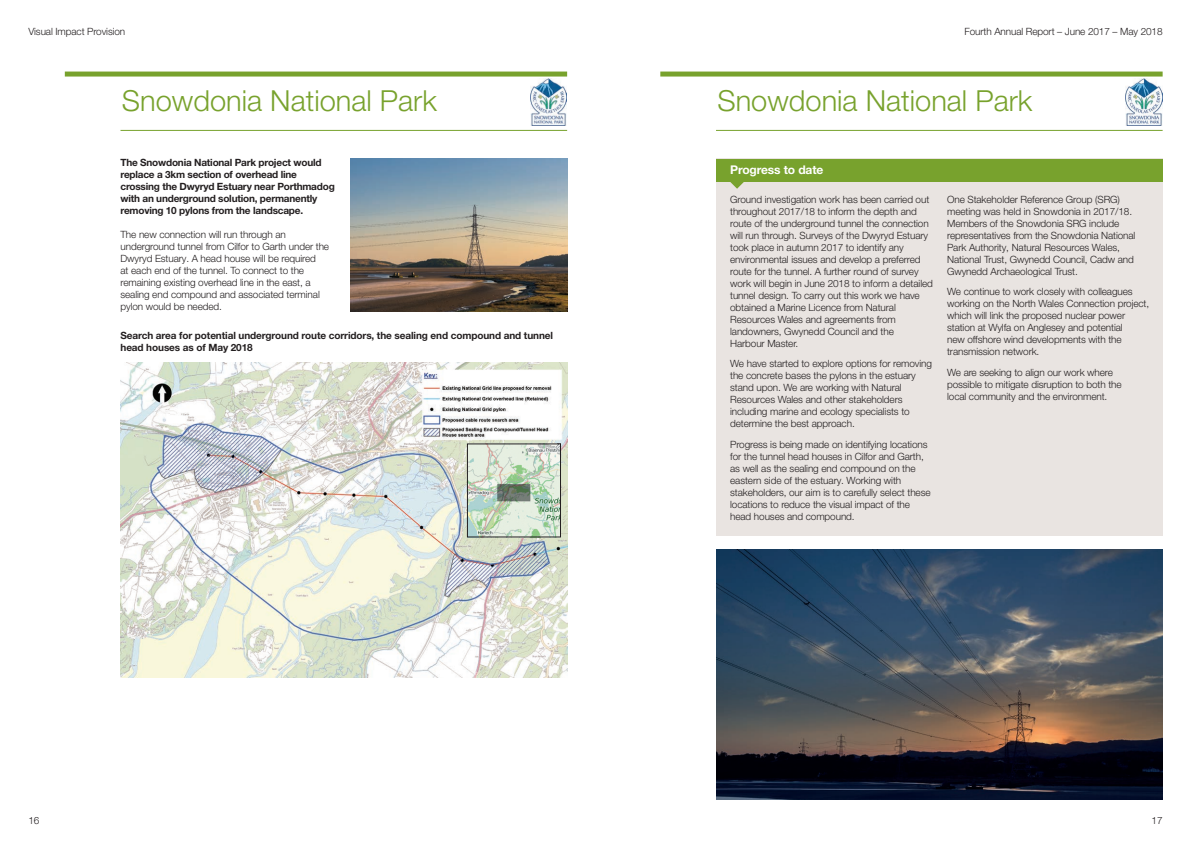
<style>
.page{position:relative;width:1191px;height:842px;background:#fff}
.page>*{position:absolute;margin:0;border:0;box-sizing:border-box;transform-origin:0 0}
.t1{font:300 29px "Helvetica Neue LT Pro";color:#78a22d}
.t2{font:700 12px "Helvetica Neue LT Pro";letter-spacing:-.01em;color:#fff}
.t3{font:300 10px/12px "Helvetica Neue LT Pro";letter-spacing:-.01em;color:#231f20}
.t4{font:700 10px/12px "Helvetica Neue LT Pro";letter-spacing:-.02em;color:#231f20}
</style>
<div class="page">
<div style="left:65px;top:72px;width:502px;height:5px;background:#78a22d"></div>
<div style="left:660px;top:72px;width:502px;height:5px;background:#78a22d"></div>
<hr style="left:120px;top:130px;width:447px;height:1px;background:#78a22d">
<img style="left:350px;top:159px;width:217px;height:153px">
<img style="left:120px;top:363px;width:447px;height:314px">
<img style="left:469px;top:446px;width:90px;height:89px">
<div style="left:467px;top:444px;width:94px;height:93px;border:1px solid #231f20"></div>
<img style="left:530px;top:79px;width:36px;height:47px">
<hr style="left:716px;top:130px;width:446px;height:1px;background:#78a22d">
<div style="left:716px;top:159px;width:446px;height:377px;background:#e9e4e1"></div>
<div style="left:716px;top:159px;width:446px;height:22px;background:#78a22d"></div>
<svg style="left:730px;top:181px;width:14px;height:8px"></svg>
<img style="left:716px;top:550px;width:446px;height:249px">
<img style="left:1126px;top:79px;width:36px;height:47px">
<p class="t3" style="left:28px;top:26px;width:98px">Visual Impact Provision</p>
<p class="t3" style="left:964px;top:26px;width:200px">Fourth Annual Report – June 2017 – May 2018</p>
<p class="t1" style="left:122px;top:83px;width:316px">Snowdonia National Park</p>
<p class="t1" style="left:717px;top:83px;width:316px">Snowdonia National Park</p>
<p class="t4" style="left:120px;top:156px;width:216px">The Snowdonia National Park project would replace a 3km section of overhead line crossing the Dwyryd Estuary near Porthmadog with an underground solution, permanently removing 10 pylons from the landscape.</p>
<p class="t3" style="left:120px;top:228px;width:210px">The new connection will run through an underground tunnel from Cilfor to Garth under the Dwyryd Estuary. A head house will be required<br>at each end of the tunnel. To connect to the remaining existing overhead line in the east, a sealing end compound and associated terminal pylon would be needed.</p>
<p class="t4" style="left:120px;top:329px;width:434px">Search area for potential underground route corridors, the sealing end compound and tunnel head houses as of May 2018</p>
<p class="t2" style="left:730px;top:163px;width:95px">Progress to date</p>
<p class="t3" style="left:730px;top:193px;width:204px">Ground investigation work has been carried out throughout 2017/18 to inform the depth and route of the underground tunnel the connection will run through. Surveys of the Dwyryd Estuary took place in autumn 2017 to identify any environmental issues and develop a preferred route for the tunnel. A further round of survey work will begin in June 2018 to inform a detailed tunnel design. To carry out this work we have obtained a Marine Licence from Natural Resources Wales and agreements from landowners, Gwynedd Council and the<br>Harbour Master.</p>
<p class="t3" style="left:730px;top:357px;width:203px">We have started to explore options for removing the concrete bases the pylons in the estuary stand upon. We are working with Natural Resources Wales and other stakeholders including marine and ecology specialists to determine the best approach.</p>
<p class="t3" style="left:730px;top:438px;width:202px">Progress is being made on identifying locations for the tunnel head houses in Cilfor and Garth, as well as the sealing end compound on the eastern side of the estuary. Working with stakeholders, our aim is to carefully select these locations to reduce the visual impact of the head houses and compound.</p>
<p class="t3" style="left:947px;top:193px;width:190px">One Stakeholder Reference Group (SRG) meeting was held in Snowdonia in 2017/18.<br>Members of the Snowdonia SRG include representatives from the Snowdonia National Park Authority, Natural Resources Wales, National Trust, Gwynedd Council, Cadw and Gwynedd Archaeological Trust.</p>
<p class="t3" style="left:947px;top:285px;width:204px">We continue to work closely with colleagues working on the North Wales Connection project, which will link the proposed nuclear power station at Wylfa on Anglesey and potential<br>new offshore wind developments with the transmission network.</p>
<p class="t3" style="left:947px;top:366px;width:176px">We are seeking to align our work where possible to mitigate disruption to both the local community and the environment.</p>
<p class="t3" style="left:28px;top:814px;width:13px">16</p>
<p class="t3" style="left:1151px;top:814px;width:13px">17</p>
</div>
